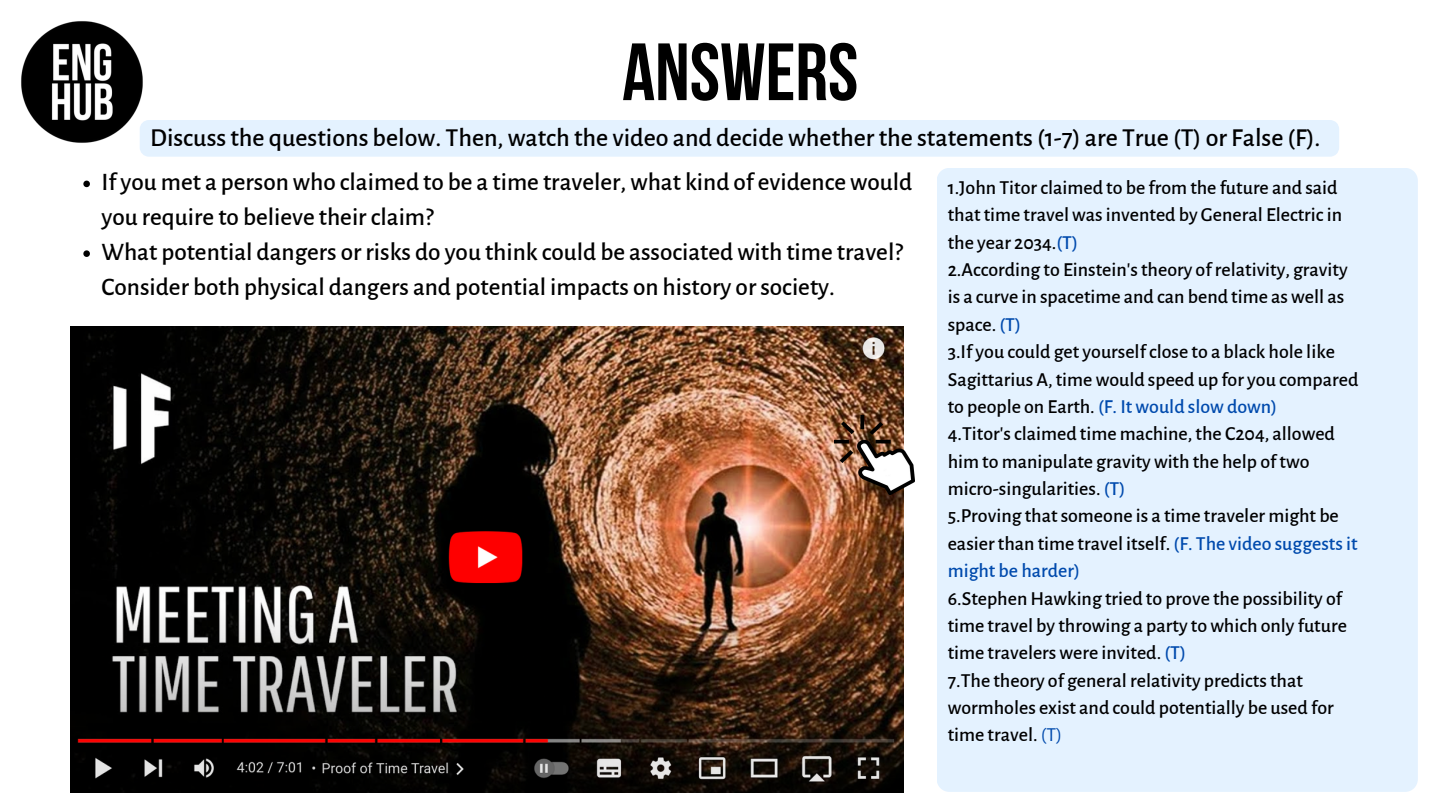
<style>
.page{position:relative;width:1440px;height:810px;background:#fff}
.page>*{position:absolute;margin:0;border:0;box-sizing:border-box;transform-origin:0 0}
.t1{font:81px "Bebas Neue Cyrillic";color:#000}
.t2{font:500 26px "Alegreya Sans";color:#000}
.t3{font:500 25.2px/34.9px "Alegreya Sans";color:#000}
.t4{font:500 19.9px/27.4px "Alegreya Sans";color:#000}
.s1{color:#004aad}
.s2{font-weight:400;color:#004aad}
</style>
<div class="page">
<img style="left:21px;top:21px;width:122px;height:122px">
<div style="left:937px;top:168px;width:481px;height:624px;background:#e4f2ff"></div>
<img style="left:71px;top:326px;width:832px;height:466px">
<img style="left:835px;top:415px;width:79px;height:80px">
<div style="left:140px;top:120px;width:1199px;height:37px;background:#e4f2ff"></div>
<svg style="left:83px;top:181px;width:7px;height:6px"></svg>
<svg style="left:83px;top:250px;width:7px;height:7px"></svg>
<p class="t1" style="left:622px;top:39px;width:238px">ANSWERS</p>
<p class="t2" style="left:150px;top:125px;width:1172px">Discuss the questions below. Then, watch the video and decide whether the statements (1-7) are True (T) or False (F).</p>
<p class="t3" style="left:101px;top:165px;width:812px">If you met a person who claimed to be a time traveler, what kind of evidence would you require to believe their claim?</p>
<p class="t3" style="left:101px;top:235px;width:803px">What potential dangers or risks do you think could be associated with time travel?<br>Consider both physical dangers and potential impacts on history or society.</p>
<p class="t4" style="left:948px;top:174px;width:396px">1.John Titor claimed to be from the future and said that time travel was invented by General Electric in the year 2034.<span class="s1">(T)</span></p>
<p class="t4" style="left:948px;top:256px;width:402px">2.According to Einstein's theory of relativity, gravity is a curve in spacetime and can bend time as well as space. <span class="s1">(T)</span></p>
<p class="t4" style="left:948px;top:338px;width:412px">3.If you could get yourself close to a black hole like<br>Sagittarius A, time would speed up for you compared to people on Earth. <span class="s1">(F. It would slow down)</span></p>
<p class="t4" style="left:948px;top:421px;width:389px">4.Titor's claimed time machine, the C204, allowed him to manipulate gravity with the help oftwo micro-singularities. <span class="s1">(T)</span></p>
<p class="t4" style="left:948px;top:503px;width:411px">5.Proving that someone is a time traveler might be easier than time travel itself. <span class="s1">(F. The video suggests it might be harder)</span></p>
<p class="t4" style="left:948px;top:585px;width:401px">6.Stephen Hawking tried to prove the possibility of time travel by throwing a party to which only future time travelers were invited. <span class="s1">(T)</span></p>
<p class="t4" style="left:948px;top:667px;width:388px">7.The theory of general relativity predicts that wormholes exist and could potentially be used for time travel. <span class="s2">(T)</span></p>
</div>
